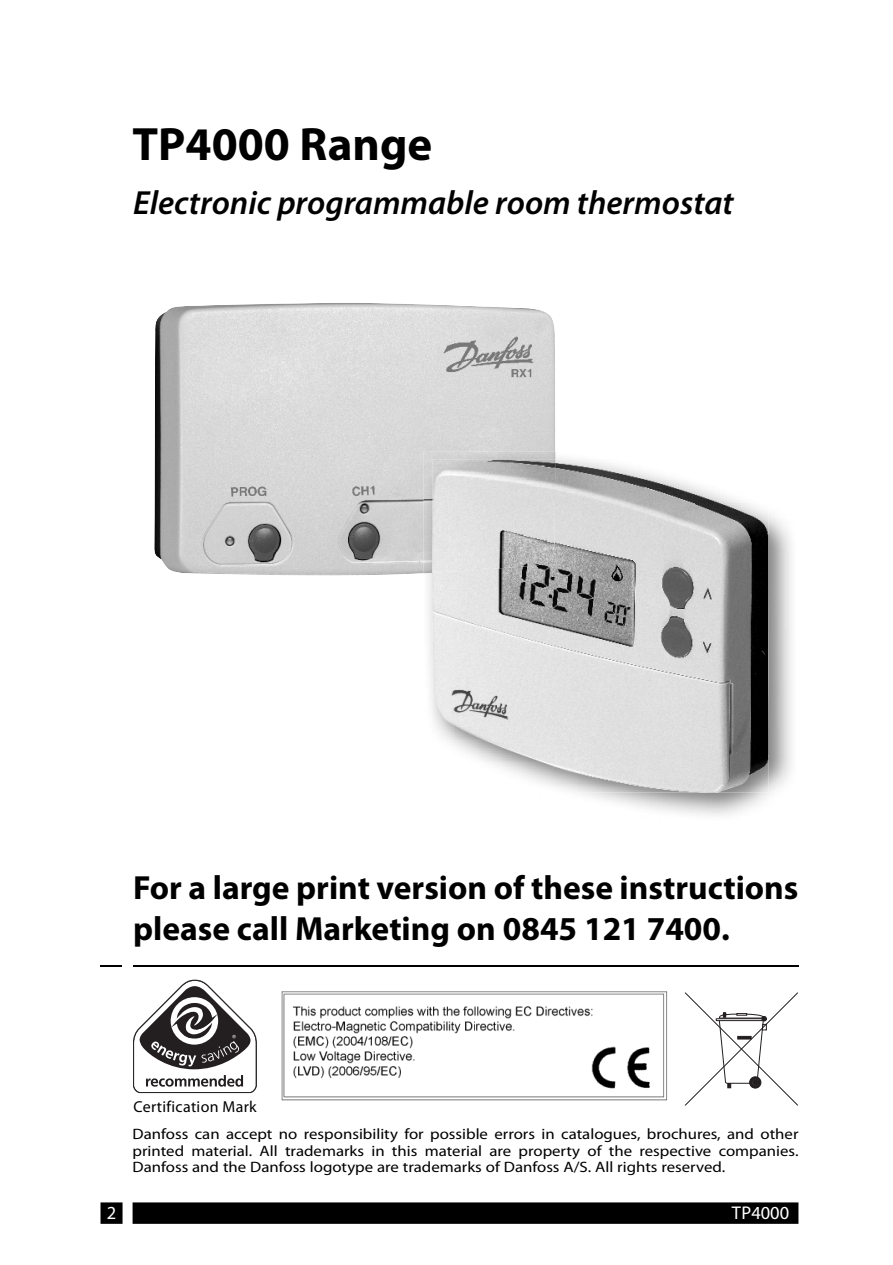
<style>
.page{position:relative;width:893px;height:1265px;background:#fff}
.page>*{position:absolute;margin:0;border:0;box-sizing:border-box;transform-origin:0 0}
.t1{font:700 46.95px "Myriad Pro";color:#000}
.t2{font:700 33.6px/40.2px "Myriad Pro";color:#000}
.t3{font:italic 600 33.6px "Myriad Pro";color:#000}
.t4{font:18.45px "Myriad Pro";color:#fff}
.t5{font:15.9px "Myriad Pro";letter-spacing:.02em;color:#000}
.t6{font:15.15px/16.8px "Myriad Pro";color:#000;text-align:justify;scale:1.11 1}
</style>
<div class="page">
<div style="left:132px;top:1202px;width:666px;height:21px;background:#000"></div>
<svg style="left:100px;top:1202px;width:22px;height:21px"></svg>
<img style="left:154px;top:303px;width:401px;height:272px">
<img style="left:423px;top:451px;width:369px;height:365px">
<img style="left:423px;top:451px;width:132px;height:122px">
<img style="left:432px;top:460px;width:123px;height:113px">
<hr style="left:132px;top:965px;width:666px;height:1px;background:#000">
<svg style="left:100px;top:965px;width:22px;height:1px"></svg>
<svg style="left:684px;top:992px;width:114px;height:114px"></svg>
<img style="left:281px;top:991px;width:387px;height:110px">
<svg style="left:133px;top:979px;width:124px;height:114px"></svg>
<h1 class="t1" style="left:132px;top:127px;width:301px">TP4000 Range</h1>
<h2 class="t3" style="left:133px;top:190px;width:602px">Electronic programmable room thermostat</h2>
<h2 class="t2" style="left:133px;top:871px;width:667px">For a large print version of these instructions please call Marketing on 0845 121 7400.</h2>
<p class="t5" style="left:133px;top:1100px;width:125px">Certification Mark</p>
<p class="t6" style="left:132px;top:1126px;width:601px">Danfoss can accept no responsibility for possible errors in catalogues, brochures, and other printed material. All trademarks in this material are property of the respective companies.<br>Danfoss and the Danfoss logotype are trademarks of Danfoss A/S. All rights reserved.</p>
<p class="t4" style="left:107px;top:1206px;width:11px">2</p>
<p class="t4" style="left:731px;top:1206px;width:59px">TP4000</p>
</div>
